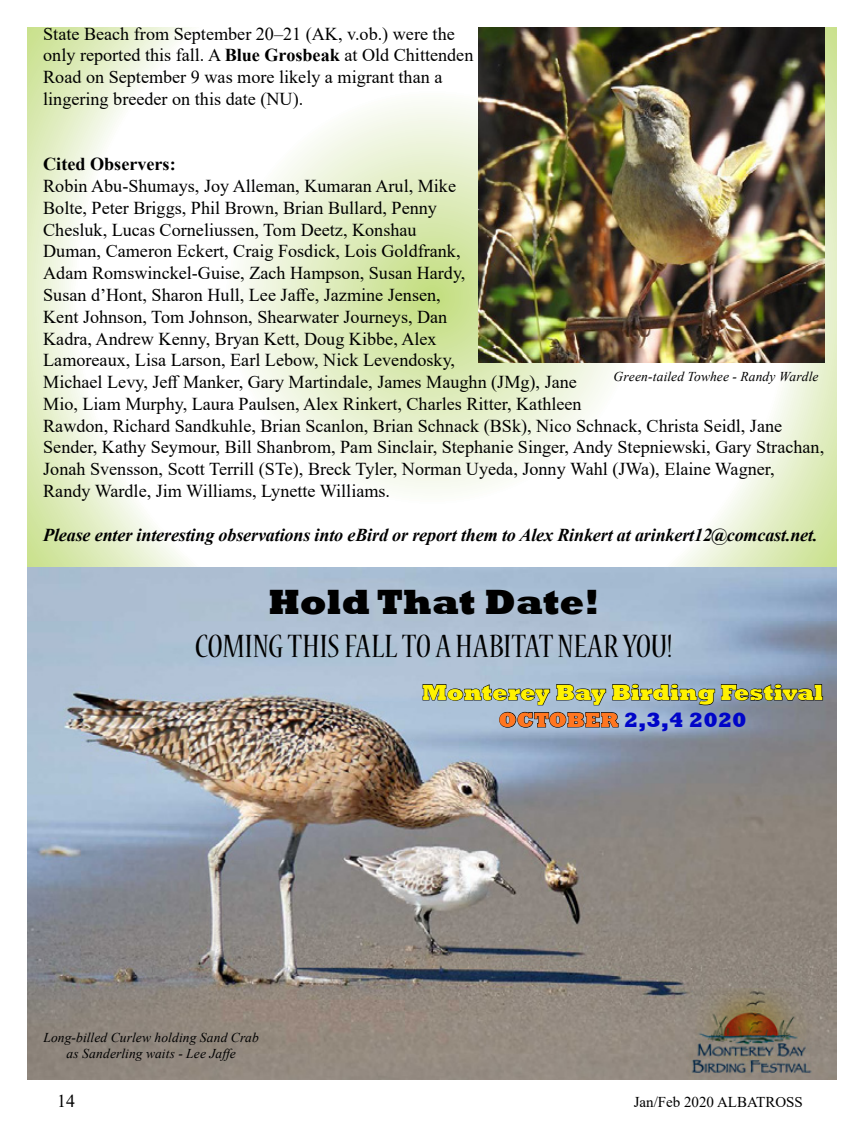
<style>
.page{position:relative;width:864px;height:1134px;background:#fff}
.page>*{position:absolute;margin:0;border:0;box-sizing:border-box;transform-origin:0 0}
.t1{font:condensed 36px "Nueva Std";letter-spacing:.005em;color:#000}
.t2{font:800 36px "Rockwell";color:#000}
.t3{font:800 22.5px "Rockwell";color:#fff200}
.t4{font:800 21px "Rockwell";color:#0005c8}
.t5{font:18.15px/21.8px "Times New Roman";color:#000}
.t6{font:italic 700 18.15px "Times New Roman";letter-spacing:-.01em;color:#000}
.t7{font:700 18.15px "Times New Roman";color:#000}
.t8{font:18px "Times New Roman";color:#000}
.t9{font:15px "Times New Roman";color:#000}
.t10{font:italic 13.5px/16.2px "Times New Roman";letter-spacing:.01em;color:#000;text-align:center}
.s1{font-weight:700}
.s2{color:#ff7620}
</style>
<div class="page">
<img style="left:27px;top:567px;width:810px;height:513px">
<svg style="left:27px;top:27px;width:810px;height:540px"></svg>
<img style="left:478px;top:27px;width:346px;height:336px">
<svg style="left:422px;top:684px;width:128px;height:22px;background:#899aab"></svg>
<svg style="left:556px;top:684px;width:50px;height:22px"></svg>
<svg style="left:612px;top:683px;width:103px;height:23px;background:#7c8da3"></svg>
<svg style="left:721px;top:683px;width:102px;height:18px;background:#5f6a7a"></svg>
<svg style="left:499px;top:712px;width:120px;height:16px;background:#7a8a9a"></svg>
<img style="left:678px;top:989px;width:146px;height:84px">
<p class="t5" style="left:43px;top:22px;width:432px">State Beach from September 20–21 (AK, v.ob.) were the only reported this fall. A <span class="s1">Blue Grosbeak</span> at Old Chittenden Road on September 9 was more likely a migrant than a lingering breeder on this date (NU).</p>
<p class="t7" style="left:43px;top:151px;width:134px">Cited Observers:</p>
<p class="t5" style="left:43px;top:175px;width:783px">Robin Abu-Shumays, Joy Alleman, Kumaran Arul, Mike<br>Bolte, Peter Briggs, Phil Brown, Brian Bullard, Penny<br>Chesluk, Lucas Corneliussen, Tom Deetz, Konshau<br>Duman, Cameron Eckert, Craig Fosdick, Lois Goldfrank,<br>Adam Romswinckel-Guise, Zach Hampson, Susan Hardy,<br>Susan d’Hont, Sharon Hull, Lee Jaffe, Jazmine Jensen,<br>Kent Johnson, Tom Johnson, Shearwater Journeys, Dan<br>Kadra, Andrew Kenny, Bryan Kett, Doug Kibbe, Alex<br>Lamoreaux, Lisa Larson, Earl Lebow, Nick Levendosky,<br>Michael Levy, Jeff Manker, Gary Martindale, James Maughn (JMg), Jane<br>Mio, Liam Murphy, Laura Paulsen, Alex Rinkert, Charles Ritter, Kathleen<br>Rawdon, Richard Sandkuhle, Brian Scanlon, Brian Schnack (BSk), Nico Schnack, Christa Seidl, Jane Sender, Kathy Seymour, Bill Shanbrom, Pam Sinclair, Stephanie Singer, Andy Stepniewski, Gary Strachan, Jonah Svensson, Scott Terrill (STe), Breck Tyler, Norman Uyeda, Jonny Wahl (JWa), Elaine Wagner, Randy Wardle, Jim Williams, Lynette Williams.</p>
<p class="t6" style="left:43px;top:522px;width:776px">Please enter interesting observations into eBird or report them to Alex Rinkert at arinkert12@comcast.net.</p>
<p class="t10" style="left:614px;top:368px;width:206px">Green-tailed Towhee - Randy Wardle</p>
<h1 class="t2" style="left:268px;top:581px;width:332px">Hold That Date!</h1>
<h1 class="t1" style="left:195px;top:630px;width:479px">COMING THIS FALL TO A HABITAT NEAR YOU!</h1>
<p class="t3" style="left:422px;top:679px;width:403px">Monterey Bay Birding Festival</p>
<p class="t4" style="left:499px;top:708px;width:250px"><span class="s2">OCTOBER</span> 2,3,4 2020</p>
<p class="t10" style="left:43px;top:1029px;width:217px">Long-billed Curlew holding Sand Crab as Sanderling waits - Lee Jaffe</p>
<p class="t8" style="left:57px;top:1089px;width:19px">14</p>
<p class="t9" style="left:634px;top:1092px;width:171px">Jan/Feb 2020 ALBATROSS</p>
</div>
